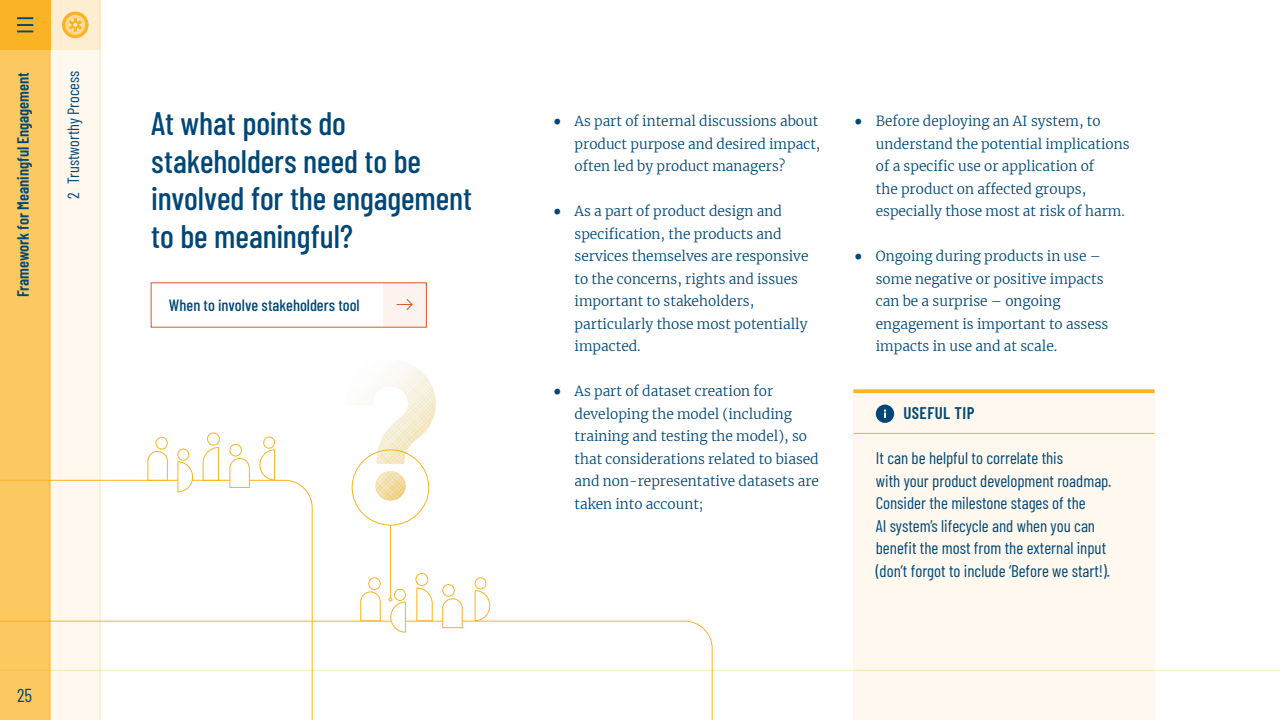
<style>
.page{position:relative;width:1280px;height:720px;background:#fff}
.page>*{position:absolute;margin:0;border:0;box-sizing:border-box;transform-origin:0 0}
.t1{font:500 32.5px/37.5px "Barlow Condensed";letter-spacing:-.005em;color:#004777}
.t2{font:18.75px "Barlow Condensed";color:#004777}
.t3{font:16.88px/22.5px "Barlow Condensed";color:#004777}
.t4{font:600 16.88px "Barlow Condensed";letter-spacing:.025em;color:#004777}
.t5{font:600 16.25px "Barlow Condensed";color:#004777}
.t6{font:500 16.25px "Barlow Condensed";color:#004777}
.t7{font:16.25px "Barlow Condensed";color:#004777}
.t8{font:300 13.75px/22.5px "Merriweather";color:#004777}
.s1{font-weight:700;font-size:25px}
</style>
<div class="page">
<div style="left:0;top:50px;width:50px;height:670px;background:#fcc961"></div>
<div style="left:50px;top:0;width:50px;height:720px;background:#fef8ee"></div>
<div style="left:0;top:0;width:50px;height:50px;background:#f9b324"></div>
<svg style="left:17px;top:17px;width:16px;height:15px"></svg>
<div style="left:853px;top:390px;width:302px;height:330px;background:#fef8ee"></div>
<svg style="left:853px;top:389px;width:302px;height:4px"></svg>
<hr style="left:853px;top:433px;width:302px;height:1px;background:#f9b324">
<div style="left:876px;top:405px;width:18px;height:18px;background:#004777;border-radius:50%"></div>
<svg style="left:884px;top:409px;width:2px;height:9px"></svg>
<img style="left:351px;top:364px;width:85px;height:137px">
<hr style="left:390px;top:525px;width:1px;height:73px;background:#f9b324">
<div style="left:352px;top:450px;width:77px;height:75px;border:1px solid #f9b324;border-radius:50%"></div>
<svg style="left:147px;top:437px;width:21px;height:43px"></svg>
<svg style="left:360px;top:577px;width:21px;height:44px"></svg>
<svg style="left:474px;top:577px;width:16px;height:44px"></svg>
<svg style="left:259px;top:436px;width:16px;height:44px"></svg>
<svg style="left:202px;top:432px;width:18px;height:48px"></svg>
<svg style="left:415px;top:573px;width:18px;height:48px"></svg>
<svg style="left:313px;top:621px;width:400px;height:99px"></svg>
<svg style="left:0;top:480px;width:313px;height:240px"></svg>
<svg style="left:229px;top:444px;width:21px;height:44px"></svg>
<svg style="left:177px;top:448px;width:16px;height:45px"></svg>
<svg style="left:389px;top:589px;width:17px;height:44px"></svg>
<svg style="left:442px;top:584px;width:21px;height:44px"></svg>
<div style="left:383px;top:283px;width:44px;height:44px;background:#fcf2ee"></div>
<svg style="left:397px;top:299px;width:16px;height:11px"></svg>
<hr style="left:50px;top:0;width:1px;height:720px;background:#f9b324">
<hr style="left:100px;top:0;width:1px;height:720px;background:#f9b324">
<hr style="left:0;top:670px;width:1280px;height:1px;background:#f9b324">
<div style="left:50px;top:0;width:50px;height:50px;background:#fdeed2"></div>
<svg style="left:62px;top:12px;width:27px;height:26px"></svg>
<p class="t5" style="left:11px;top:297px;width:227px;rotate:-90deg">Framework for Meaningful Engagement</p>
<p class="t7" style="left:62px;top:199px;width:129px;rotate:-90deg">2 Trustworthy Process</p>
<h1 class="t1" style="left:151px;top:102px;width:322px">At what points do stakeholders need to be involved for the engagement to be meaningful?</h1>
<p class="t6" style="left:169px;top:293px;width:192px">When to involve stakeholders tool</p>
<h2 class="t2" style="left:17px;top:681px;width:17px">25</h2>
<p class="t8" style="left:575px;top:109px;width:247px;text-indent:-22px"><span class="s1">•</span> As part of internal discussions about product purpose and desired impact, often led by product managers?</p>
<p class="t8" style="left:575px;top:199px;width:235px;text-indent:-22px"><span class="s1">•</span> As a part of product design and specification, the products and services themselves are responsive to the concerns, rights and issues important to stakeholders, particularly those most potentially impacted.</p>
<p class="t8" style="left:575px;top:379px;width:246px;text-indent:-22px"><span class="s1">•</span> As part of dataset creation for developing the model (including training and testing the model), so that considerations related to biased and non-representative datasets are taken into account;</p>
<p class="t8" style="left:876px;top:109px;width:255px;text-indent:-22px"><span class="s1">•</span> Before deploying an AI system, to understand the potential implications of a specific use or application of<br>the product on affected groups, especially those most at risk of harm.</p>
<p class="t8" style="left:876px;top:244px;width:234px;text-indent:-22px"><span class="s1">•</span> Ongoing during products in use – some negative or positive impacts can be a surprise – ongoing engagement is important to assess impacts in use and at scale.</p>
<p class="t4" style="left:903px;top:401px;width:73px">USEFUL TIP</p>
<p class="t3" style="left:876px;top:446px;width:237px">It can be helpful to correlate this<br>with your product development roadmap.<br>Consider the milestone stages of the<br>AI system’s lifecycle and when you can benefit the most from the external input (don’t forgot to include ‘Before we start!).</p>
</div>
